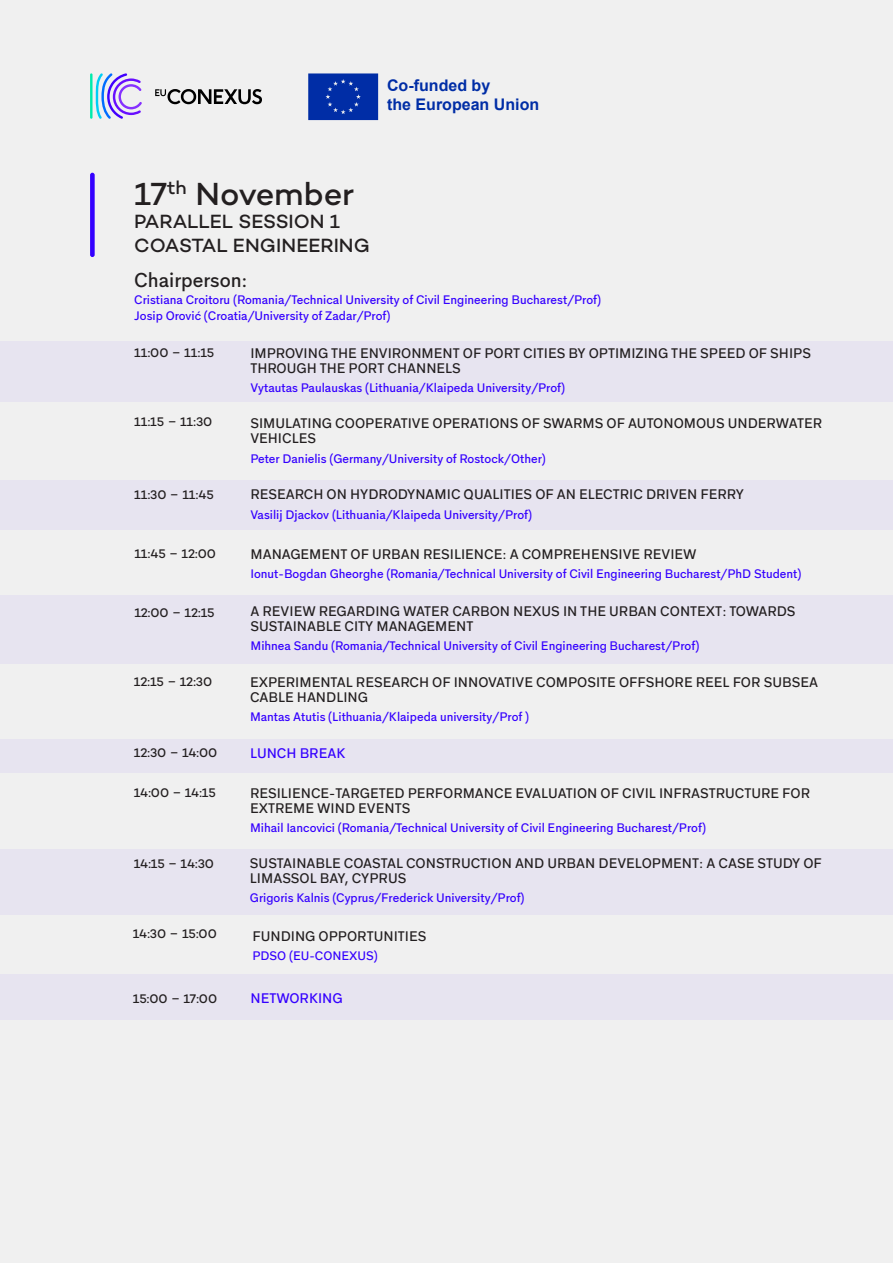
<style>
.page{position:relative;width:893px;height:1263px;background:#f0f0f0}
.page>*{position:absolute;margin:0;border:0;box-sizing:border-box;transform-origin:0 0}
.t1{font:500 32.55px "Campton";letter-spacing:-.005em;color:#231f20}
.t2{font:500 19.5px/23.4px "Campton";color:#231f20}
.t3{font:500 19.5px "Grantipo";color:#231f20}
.t4{font:700 16.05px/19.2px "Arial";color:#002da6}
.t5{font:500 13.5px/15px "Grantipo";color:#231f20}
.t6{font:500 13.5px "Grantipo";color:#3400ff}
.t7{font:500 12.75px "Campton";color:#231f20}
.t8{font:500 12px/16.5px "Grantipo";color:#3400ff}
</style>
<div class="page">
<div style="left:0;top:341px;width:893px;height:61px;background:#e7e4f0"></div>
<div style="left:0;top:480px;width:893px;height:50px;background:#e7e4f0"></div>
<div style="left:0;top:595px;width:893px;height:68px;background:#e7e4f0"></div>
<div style="left:0;top:739px;width:893px;height:33px;background:#e7e4f0"></div>
<div style="left:0;top:849px;width:893px;height:65px;background:#e7e4f0"></div>
<div style="left:0;top:974px;width:893px;height:46px;background:#e7e4f0"></div>
<div style="left:90px;top:173px;width:5px;height:84px;background:#3400ff;border-radius:2px"></div>
<svg style="left:96px;top:73px;width:46px;height:46px"></svg>
<hr style="left:90px;top:73px;width:3px;height:46px;background:#00ebac">
<svg style="left:155px;top:89px;width:107px;height:15px"></svg>
<svg style="left:308px;top:73px;width:70px;height:47px"></svg>
<h3 class="t4" style="left:387px;top:76px;width:154px">Co-funded by<br>the European Union</h3>
<h1 class="t1" style="left:134px;top:173px;width:222px">17<sup>th</sup> November</h1>
<h2 class="t2" style="left:134px;top:210px;width:237px">PARALLEL SESSION 1<br>COASTAL ENGINEERING</h2>
<h2 class="t3" style="left:134px;top:264px;width:115px">Chairperson:</h2>
<p class="t8" style="left:134px;top:290px;width:468px">Cristiana Croitoru (Romania/Technical University of Civil Engineering Bucharest/Prof)<br>Josip Orović (Croatia/University of Zadar/Prof)</p>
<p class="t7" style="left:134px;top:345px;width:82px">11:00 – 11:15</p>
<p class="t5" style="left:250px;top:344px;width:562px">IMPROVING THE ENVIRONMENT OF PORT CITIES BY OPTIMIZING THE SPEED OF SHIPS<br>THROUGH THE PORT CHANNELS</p>
<p class="t8" style="left:250px;top:378px;width:316px">Vytautas Paulauskas (Lithuania/Klaipeda University/Prof)</p>
<p class="t7" style="left:134px;top:413px;width:80px">11:15 – 11:30</p>
<p class="t5" style="left:250px;top:414px;width:573px">SIMULATING COOPERATIVE OPERATIONS OF SWARMS OF AUTONOMOUS UNDERWATER<br>VEHICLES</p>
<p class="t8" style="left:250px;top:449px;width:297px">Peter Danielis (Germany/University of Rostock/Other)</p>
<p class="t5" style="left:250px;top:486px;width:495px">RESEARCH ON HYDRODYNAMIC QUALITIES OF AN ELECTRIC DRIVEN FERRY</p>
<p class="t8" style="left:250px;top:505px;width:283px">Vasilij Djackov (Lithuania/Klaipeda University/Prof)</p>
<p class="t7" style="left:134px;top:486px;width:81px">11:30 – 11:45</p>
<p class="t7" style="left:134px;top:545px;width:83px">11:45 – 12:00</p>
<p class="t5" style="left:250px;top:545px;width:448px">MANAGEMENT OF URBAN RESILIENCE: A COMPREHENSIVE REVIEW</p>
<p class="t8" style="left:250px;top:564px;width:552px">Ionut-Bogdan Gheorghe (Romania/Technical University of Civil Engineering Bucharest/PhD Student)</p>
<p class="t7" style="left:134px;top:604px;width:82px">12:00 – 12:15</p>
<p class="t5" style="left:250px;top:602px;width:547px">A REVIEW REGARDING WATER CARBON NEXUS IN THE URBAN CONTEXT: TOWARDS<br>SUSTAINABLE CITY MANAGEMENT</p>
<p class="t8" style="left:250px;top:637px;width:450px">Mihnea Sandu (Romania/Technical University of Civil Engineering Bucharest/Prof)</p>
<p class="t7" style="left:134px;top:674px;width:80px">12:15 – 12:30</p>
<p class="t5" style="left:250px;top:673px;width:569px">EXPERIMENTAL RESEARCH OF INNOVATIVE COMPOSITE OFFSHORE REEL FOR SUBSEA<br>CABLE HANDLING</p>
<p class="t8" style="left:250px;top:707px;width:281px">Mantas Atutis (Lithuania/Klaipeda university/Prof )</p>
<p class="t7" style="left:134px;top:745px;width:85px">12:30 – 14:00</p>
<p class="t6" style="left:250px;top:742px;width:97px">LUNCH BREAK</p>
<p class="t7" style="left:134px;top:785px;width:84px">14:00 – 14:15</p>
<p class="t5" style="left:250px;top:784px;width:562px">RESILIENCE-TARGETED PERFORMANCE EVALUATION OF CIVIL INFRASTRUCTURE FOR<br>EXTREME WIND EVENTS</p>
<p class="t8" style="left:250px;top:818px;width:457px">Mihail Iancovici (Romania/Technical University of Civil Engineering Bucharest/Prof)</p>
<p class="t7" style="left:134px;top:856px;width:82px">14:15 – 14:30</p>
<p class="t5" style="left:250px;top:854px;width:573px">SUSTAINABLE COASTAL CONSTRUCTION AND URBAN DEVELOPMENT: A CASE STUDY OF<br>LIMASSOL BAY, CYPRUS</p>
<p class="t8" style="left:250px;top:889px;width:276px">Grigoris Kalnis (Cyprus/Frederick University/Prof)</p>
<p class="t7" style="left:133px;top:926px;width:85px">14:30 – 15:00</p>
<p class="t5" style="left:252px;top:927px;width:175px">FUNDING OPPORTUNITIES</p>
<p class="t8" style="left:252px;top:946px;width:127px">PDSO (EU-CONEXUS)</p>
<p class="t6" style="left:250px;top:987px;width:94px">NETWORKING</p>
<p class="t7" style="left:133px;top:990px;width:86px">15:00 – 17:00</p>
</div>
